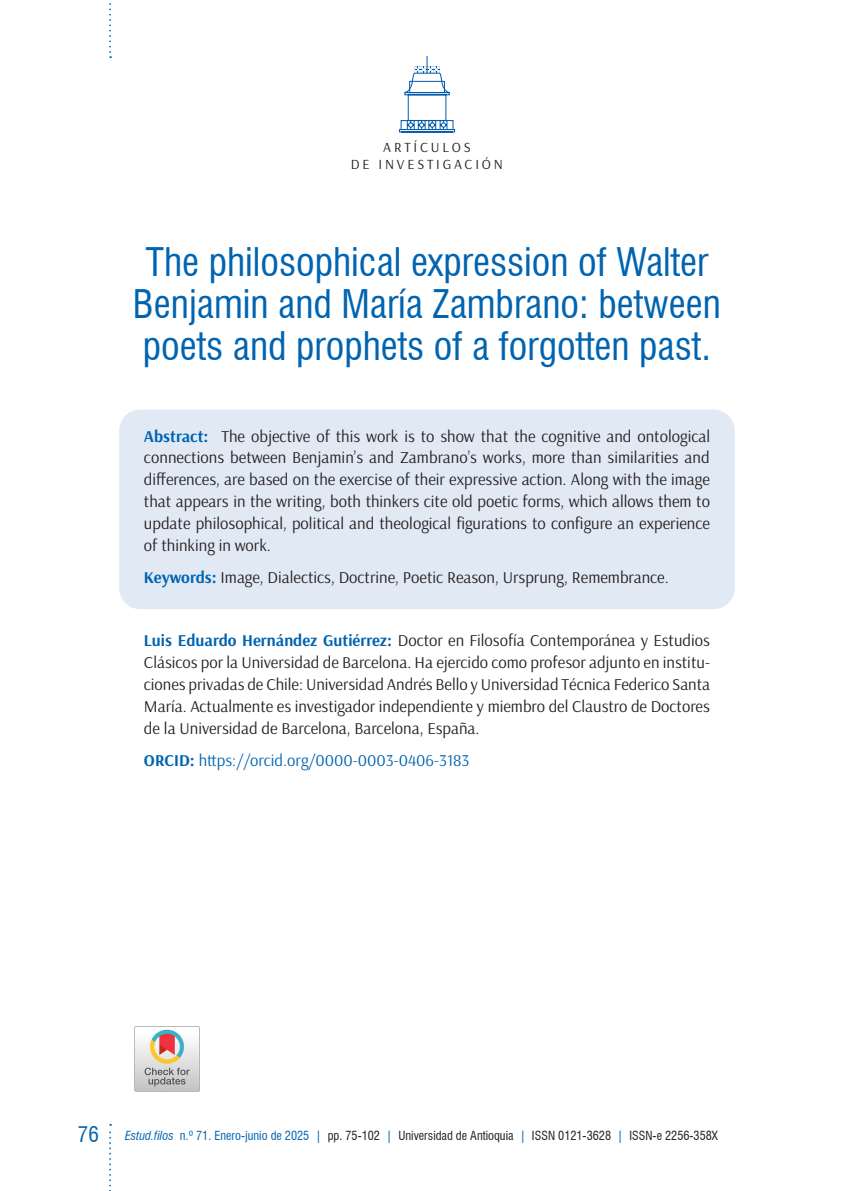
<style>
.page{position:relative;width:844px;height:1191px;background:#fff}
.page>*{position:absolute;margin:0;border:0;box-sizing:border-box;transform-origin:0 0}
._01_Titulo{font:condensed 38.5px/42px "Swiss 721 BT";color:#0164b1;text-align:center}
.Resumen{font:16.62px/21.9px "Arsenal";color:#231f20;text-align:justify}
.Resumen-2{font:16.62px "Arsenal";color:#0164b1}
.Separador{font:14px "Arsenal";letter-spacing:.2em;color:#231f20}
.t1{font:condensed 12.25px "Swiss 721 BT";color:#231f20}
.s1{font-weight:700;color:#0164b1}
.s2{font-weight:700}
.s3{font-size:21px;color:#0164b1}
.s4{font-style:italic;color:#0164b1}
.s5{color:#0164b1}
</style>
<div class="page">
<svg style="left:109px;top:1124px;width:2px;height:67px"></svg>
<svg style="left:109px;top:3px;width:2px;height:55px"></svg>
<div style="left:119px;top:409px;width:615px;height:200px;background:#e1e9f5;border-radius:21px"></div>
<svg style="left:399px;top:56px;width:56px;height:76px"></svg>
<img style="left:134px;top:1026px;width:65px;height:65px">
<p class="Separador" style="left:383px;top:139px;width:89px">ARTÍCULOS</p>
<p class="Separador" style="left:351px;top:156px;width:154px">DE INVESTIGACIÓN</p>
<p class="_01_Titulo" style="left:133px;top:241px;width:589px">The philosophical expression of Walter<br>Benjamin and María Zambrano: between poets and prophets of a forgotten past.</p>
<p class="Resumen" style="left:144px;top:425px;width:567px"><span class="s1">Abstract:</span> The objective of this work is to show that the cognitive and ontological connections between Benjamin’s and Zambrano’s works, more than similarities and differences, are based on the exercise of their expressive action. Along with the image that appears in the writing, both thinkers cite old poetic forms, which allows them to update philosophical, political and theological figurations to configure an experience of thinking in work.</p>
<p class="Resumen" style="left:144px;top:566px;width:526px"><span class="s1">Keywords:</span> Image, Dialectics, Doctrine, Poetic Reason, Ursprung, Remembrance.</p>
<p class="Resumen" style="left:144px;top:630px;width:567px"><span class="s1">Luis Eduardo Hernández Gutiérrez:</span> Doctor en Filosofía Contemporánea y Estudios Clásicos por la Universidad de Barcelona. Ha ejercido como profesor adjunto en institu&shy;ciones privadas de Chile: Universidad Andrés Bello y Universidad Técnica Federico Santa María. Actualmente es investigador independiente y miembro del Claustro de Doctores de la Universidad de Barcelona, Barcelona, España.</p>
<p class="Resumen-2" style="left:144px;top:750px;width:327px"><span class="s2">ORCID:</span> https://orcid.org/0000-0003-0406-3183</p>
<p class="t1" style="left:78px;top:1127px;width:641px"><span class="s3">76</span> <span class="s4">Estud.filos</span> <span class="s5">n.º 71. Enero-junio de 2025 |</span> pp. 75-102 <span class="s5">|</span> Universidad de Antioquia <span class="s5">|</span> ISSN 0121-3628 <span class="s5">|</span> ISSN-e 2256-358X</p>
</div>
